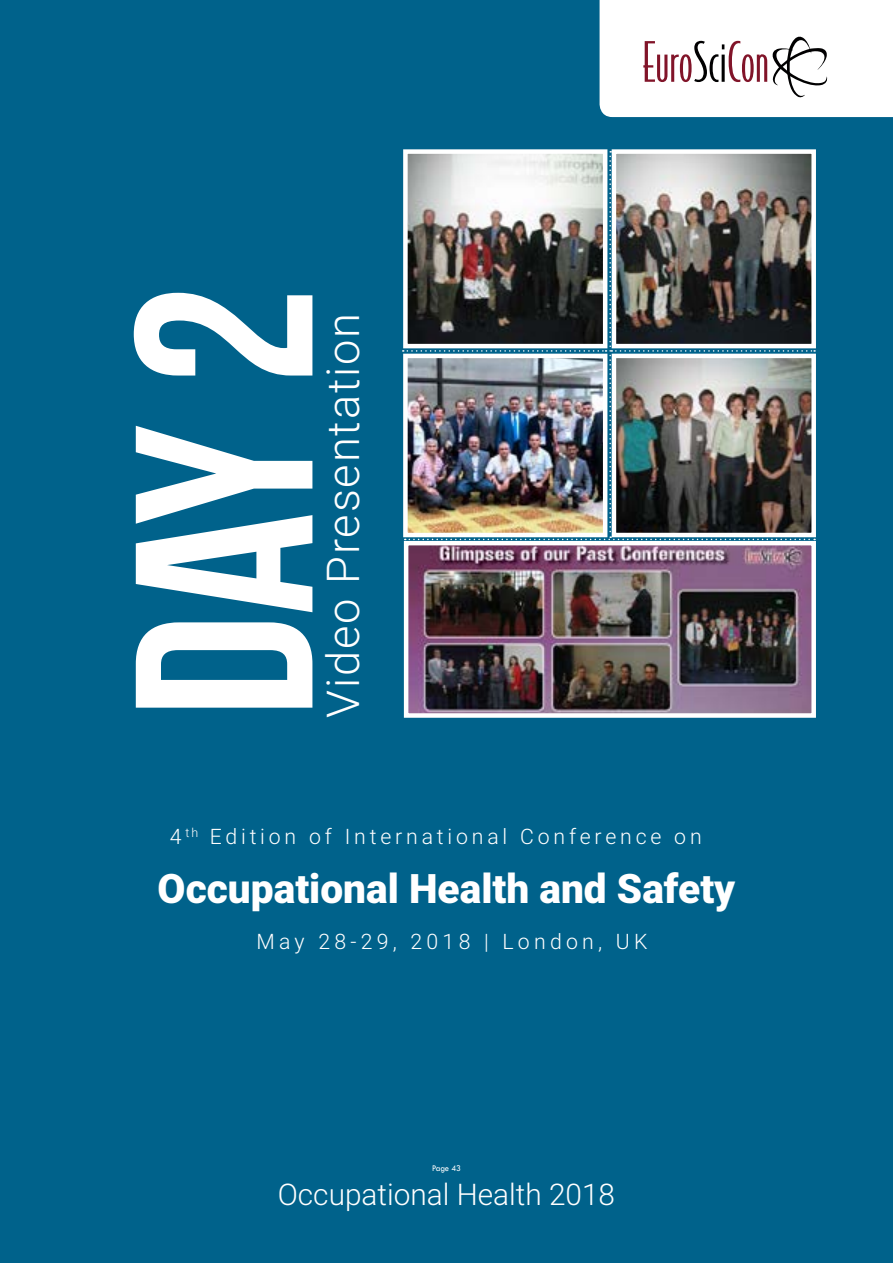
<style>
.page{position:relative;width:893px;height:1263px;background:#00628b}
.page>*{position:absolute;margin:0;border:0;box-sizing:border-box;transform-origin:0 0}
.t1{font:252.3px "Bebas Neue";color:#fff}
.t2{font:300 45.3px "Roboto";letter-spacing:.04em;color:#fff}
.t3{font:900 40.65px "Roboto";color:#fff}
.t4{font:300 29.85px "Roboto";color:#fff}
.t5{font:300 21.3px "Roboto";letter-spacing:.18em;color:#fff}
.t6{font:300 21.3px "Roboto";letter-spacing:.2em;color:#fff}
.t7{font:9px "Tw Cen";letter-spacing:-.02em;color:#fff;scale:.95 1}
</style>
<div class="page">
<svg style="left:600px;top:0;width:293px;height:117px"></svg>
<img style="left:409px;top:546px;width:402px;height:167px">
<div style="left:404px;top:541px;width:412px;height:177px;border:4px solid #fff"></div>
<img style="left:403px;top:151px;width:412px;height:389px">
<h1 class="t1" style="left:87px;top:718px;width:434px;rotate:-90deg">Day 2</h1>
<h2 class="t2" style="left:311px;top:718px;width:406px;rotate:-90deg">Video Presentation</h2>
<p class="t5" style="left:170px;top:822px;width:533px">4 <sup>th</sup> Edition of International Conference on</p>
<h3 class="t3" style="left:158px;top:860px;width:579px">Occupational Health and Safety</h3>
<p class="t6" style="left:256px;top:927px;width:393px">May 28-29, 2018 | London, UK</p>
<p class="t7" style="left:432px;top:1162px;width:32px">Page 43</p>
<h3 class="t4" style="left:278px;top:1174px;width:339px">Occupational Health 2018</h3>
</div>
